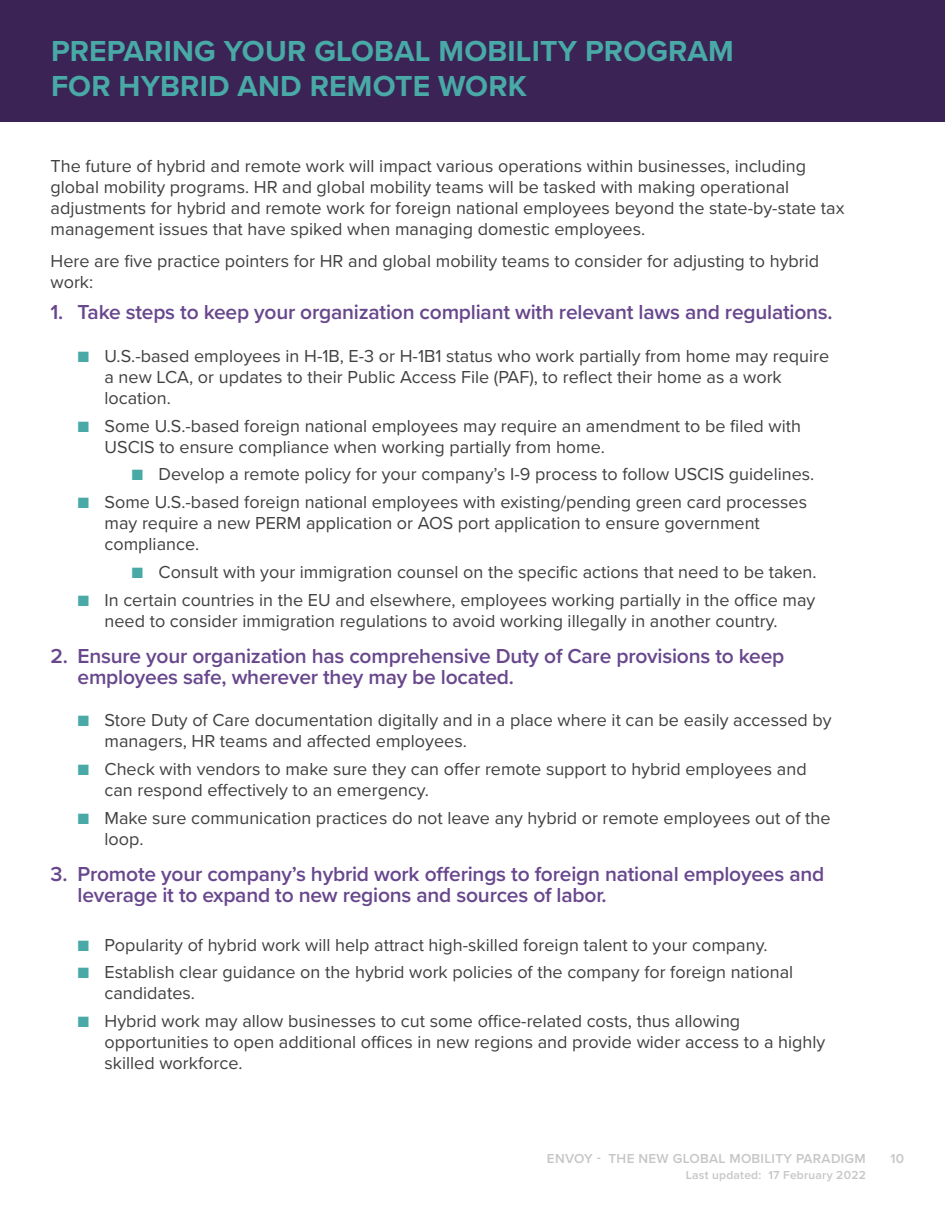
<style>
.page{position:relative;width:945px;height:1215px;background:#fff}
.page>*{position:absolute;margin:0;border:0;box-sizing:border-box;transform-origin:0 0}
.t1{font:700 30px/34.5px "Proxima Nova";letter-spacing:.005em;color:#48a9a6}
.t2{font:600 21px/21px "Proxima Nova";letter-spacing:-.01em;color:#68478d}
.Body_Copy{font:18px/21px "Proxima Nova";color:#414042}
.t3{font:600 13.5px "Proxima Nova";letter-spacing:.02em;color:#c6c6c6}
.t4{font:600 12px "Proxima Nova";letter-spacing:.02em;color:#c6c6c6}
.s1{color:#48a9a6}
</style>
<div class="page">
<div style="left:0;top:0;width:945px;height:122px;background:#3b2355"></div>
<p class="t1" style="left:51px;top:34px;width:684px">PREPARING YOUR GLOBAL MOBILITY PROGRAM<br>FOR HYBRID AND REMOTE WORK</p>
<p class="Body_Copy" style="left:51px;top:155px;width:795px">The future of hybrid and remote work will impact various operations within businesses, including global mobility programs. HR and global mobility teams will be tasked with making operational adjustments for hybrid and remote work for foreign national employees beyond the state-by-state tax management issues that have spiked when managing domestic employees.</p>
<p class="Body_Copy" style="left:51px;top:249px;width:770px">Here are five practice pointers for HR and global mobility teams to consider for adjusting to hybrid work:</p>
<p class="t2" style="left:51px;top:301px;width:784px">1. Take steps to keep your organization compliant with relevant laws and regulations.</p>
<p class="Body_Copy" style="left:105px;top:344px;width:726px;text-indent:-27px"><span class="s1">■</span> U.S.-based employees in H-1B, E-3 or H-1B1 status who work partially from home may require a new LCA, or updates to their Public Access File (PAF), to reflect their home as a work location.</p>
<p class="Body_Copy" style="left:105px;top:414px;width:698px;text-indent:-27px"><span class="s1">■</span> Some U.S.-based foreign national employees may require an amendment to be filed with<br>USCIS to ensure compliance when working partially from home.</p>
<p class="Body_Copy" style="left:132px;top:463px;width:684px"><span class="s1">■</span> Develop a remote policy for your company’s I-9 process to follow USCIS guidelines.</p>
<p class="Body_Copy" style="left:105px;top:491px;width:704px;text-indent:-27px"><span class="s1">■</span> Some U.S.-based foreign national employees with existing/pending green card processes may require a new PERM application or AOS port application to ensure government compliance.</p>
<p class="Body_Copy" style="left:132px;top:560px;width:687px"><span class="s1">■</span> Consult with your immigration counsel on the specific actions that need to be taken.</p>
<p class="Body_Copy" style="left:78px;top:588px;width:739px;text-align:center"><span class="s1">■</span> In certain countries in the EU and elsewhere, employees working partially in the office may need to consider immigration regulations to avoid working illegally in another country.</p>
<p class="t2" style="left:78px;top:644px;width:708px;text-indent:-27px">2. Ensure your organization has comprehensive Duty of Care provisions to keep employees safe, wherever they may be located.</p>
<p class="Body_Copy" style="left:105px;top:709px;width:729px;text-indent:-27px"><span class="s1">■</span> Store Duty of Care documentation digitally and in a place where it can be easily accessed by managers, HR teams and affected employees.</p>
<p class="Body_Copy" style="left:105px;top:758px;width:704px;text-indent:-27px"><span class="s1">■</span> Check with vendors to make sure they can offer remote support to hybrid employees and can respond effectively to an emergency.</p>
<p class="Body_Copy" style="left:105px;top:806px;width:728px;text-indent:-27px"><span class="s1">■</span> Make sure communication practices do not leave any hybrid or remote employees out of the loop.</p>
<p class="t2" style="left:78px;top:863px;width:748px;text-indent:-27px">3. Promote your company’s hybrid work offerings to foreign national employees and leverage it to expand to new regions and sources of labor.</p>
<p class="Body_Copy" style="left:78px;top:933px;width:692px"><span class="s1">■</span> Popularity of hybrid work will help attract high-skilled foreign talent to your company.</p>
<p class="Body_Copy" style="left:105px;top:961px;width:690px;text-indent:-27px"><span class="s1">■</span> Establish clear guidance on the hybrid work policies of the company for foreign national candidates.</p>
<p class="Body_Copy" style="left:105px;top:1010px;width:722px;text-indent:-27px"><span class="s1">■</span> Hybrid work may allow businesses to cut some office-related costs, thus allowing opportunities to open additional offices in new regions and provide wider access to a highly skilled workforce.</p>
<p class="t3" style="left:547px;top:1148px;width:320px">ENVOY - THE NEW GLOBAL MOBILITY PARADIGM</p>
<p class="t4" style="left:686px;top:1167px;width:181px">Last updated: 17 February 2022</p>
<p class="t3" style="left:890px;top:1148px;width:15px">10</p>
</div>
